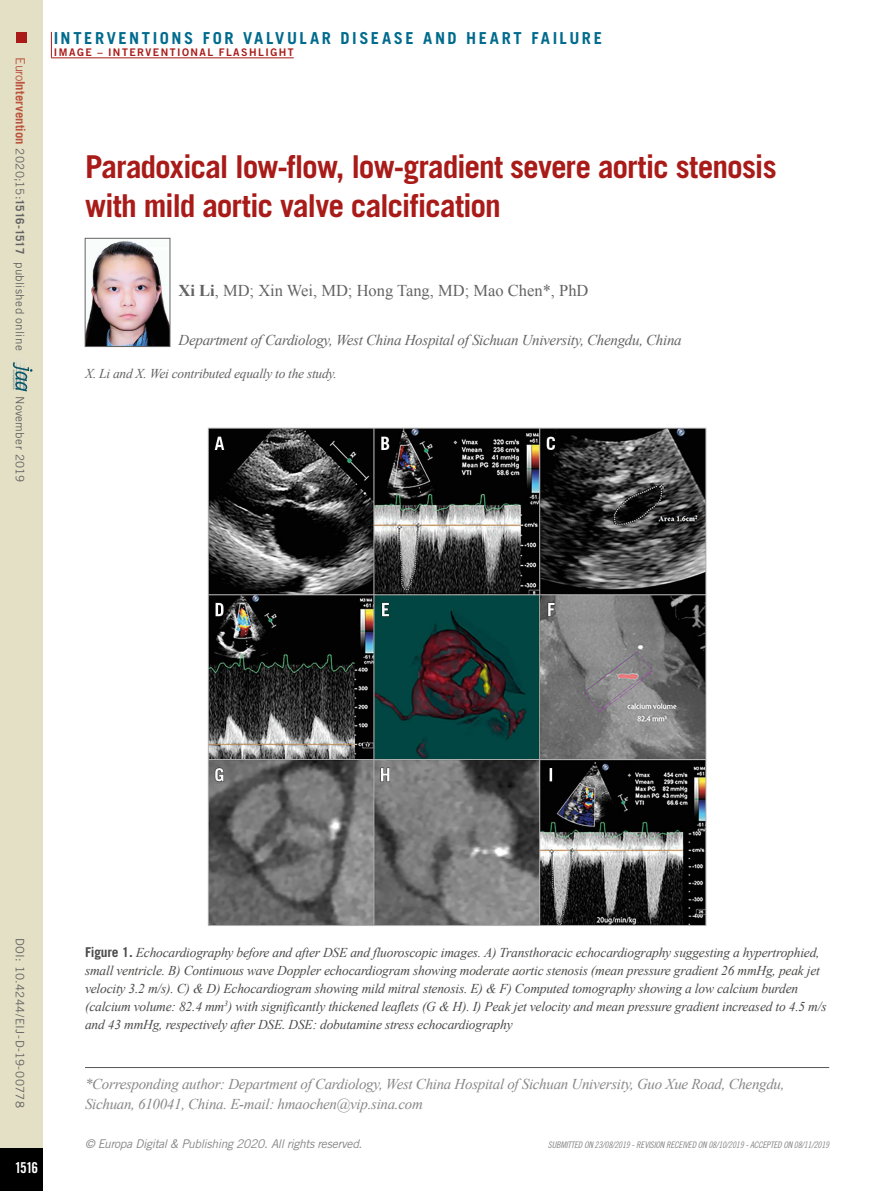
<style>
.page{position:relative;width:893px;height:1191px;background:#fff}
.page>*{position:absolute;margin:0;border:0;box-sizing:border-box;transform-origin:0 0}
.t1{font:700 31.5px/39px "Trade Gothic LT Std";letter-spacing:-.035em;color:#a91b18}
.t2{font:700 16.5px "Trade Gothic LT Std";letter-spacing:.155em;color:#006b8d}
.t3{font:16.5px "Times New Roman";color:#646363}
.t4{font:italic 15px/19.5px "Times New Roman";letter-spacing:-.02em;color:#878787}
.t5{font:italic 15px "Times New Roman";letter-spacing:-.02em;color:#646363}
.t6{font:15px "Trade Gothic LT Std Bd Cn 20";color:#fff}
.t7{font:italic 13.5px/18px "Times New Roman";letter-spacing:-.015em;color:#4a4a49}
.t8{font:italic 13.5px "Times New Roman";letter-spacing:-.02em;color:#646363}
.t9{font:italic 12px "Trade Gothic LT Std";letter-spacing:-.03em;color:#878787}
.t10{font:11.7px "Trade Gothic LT Std";letter-spacing:.03em;color:#646363}
.t11{font:10.5px "Trade Gothic LT Std Bd 2";letter-spacing:.14em;color:#a91b18}
.t12{font:9px "Trade Gothic LT Std Cn 18 Obl";letter-spacing:-.02em;color:#878787}
.s1{font-size:12.75px;color:#bc533d}
.s2{font-weight:700;font-size:12.75px;color:#bc533d}
.s3{font-weight:700}
.s4{font-family:"Trade Gothic LT Std";font-weight:700;font-style:normal}
</style>
<div class="page">
<div style="left:0;top:0;width:43px;height:1191px;background:#e4e0c5"></div>
<div style="left:0;top:1148px;width:43px;height:43px;background:#000"></div>
<div style="left:16px;top:32px;width:10px;height:10px;background:#a91b18"></div>
<svg style="left:12px;top:362px;width:21px;height:29px"></svg>
<svg style="left:51px;top:32px;width:1px;height:25px"></svg>
<hr style="left:51px;top:57px;width:243px;height:1px;background:#a91b18">
<hr style="left:85px;top:1067px;width:744px;height:1px;background:#575756">
<img style="left:87px;top:240px;width:81px;height:105px">
<div style="left:85px;top:238px;width:85px;height:109px;border:1px solid #646363"></div>
<img style="left:210px;top:430px;width:494px;height:494px">
<p class="t10" style="left:27px;top:57px;width:294px;rotate:90deg"><span class="s1">Euro</span><span class="s2">Intervention</span> 2020;15:<span class="s3">1516-1517</span> published online</p>
<p class="t10" style="left:27px;top:396px;width:88px;rotate:90deg">November 2019</p>
<p class="t2" style="left:54px;top:28px;width:550px">INTERVENTIONS FOR VALVULAR DISEASE AND HEART FAILURE</p>
<p class="t11" style="left:54px;top:45px;width:241px">IMAGE – INTERVENTIONAL FLASHLIGHT</p>
<h1 class="t1" style="left:85px;top:147px;width:693px">Paradoxical low-flow, low-gradient severe aortic stenosis with mild aortic valve calcification</h1>
<p class="t3" style="left:179px;top:279px;width:411px"><span class="s3">Xi Li</span>, MD; Xin Wei, MD; Hong Tang, MD; Mao Chen*, PhD</p>
<p class="t5" style="left:179px;top:330px;width:505px">Department of Cardiology, West China Hospital of Sichuan University, Chengdu, China</p>
<p class="t8" style="left:85px;top:364px;width:253px">X. Li and X. Wei contributed equally to the study.</p>
<p class="t10" style="left:27px;top:937px;width:171px;rotate:90deg">DOI: 10.4244/EIJ-D-19-00778</p>
<p class="t6" style="left:15px;top:1158px;width:25px">1516</p>
<p class="t7" style="left:85px;top:942px;width:743px"><span class="s4">Figure 1.</span> Echocardiography before and after DSE and fluoroscopic images. A) Transthoracic echocardiography suggesting a hypertrophied, small ventricle. B) Continuous wave Doppler echocardiogram showing moderate aortic stenosis (mean pressure gradient 26 mmHg, peak jet velocity 3.2 m/s). C) &amp; D) Echocardiogram showing mild mitral stenosis. E) &amp; F) Computed tomography showing a low calcium burden (calcium volume: 82.4 mm<sup>3</sup>) with significantly thickened leaflets (G &amp; H). I) Peak jet velocity and mean pressure gradient increased to 4.5 m/s and 43 mmHg, respectively after DSE. DSE: dobutamine stress echocardiography</p>
<p class="t4" style="left:85px;top:1074px;width:701px">*Corresponding author: Department of Cardiology, West China Hospital of Sichuan University, Guo Xue Road, Chengdu,<br>Sichuan, 610041, China. E-mail: hmaochen@vip.sina.com</p>
<p class="t9" style="left:85px;top:1137px;width:279px">© Europa Digital &amp; Publishing 2020. All rights reserved.</p>
<p class="t12" style="left:548px;top:1139px;width:283px">SUBMITTED ON 23/08/2019 - REVISION RECEIVED ON 08/10/2019 - ACCEPTED ON 08/11/2019</p>
</div>
